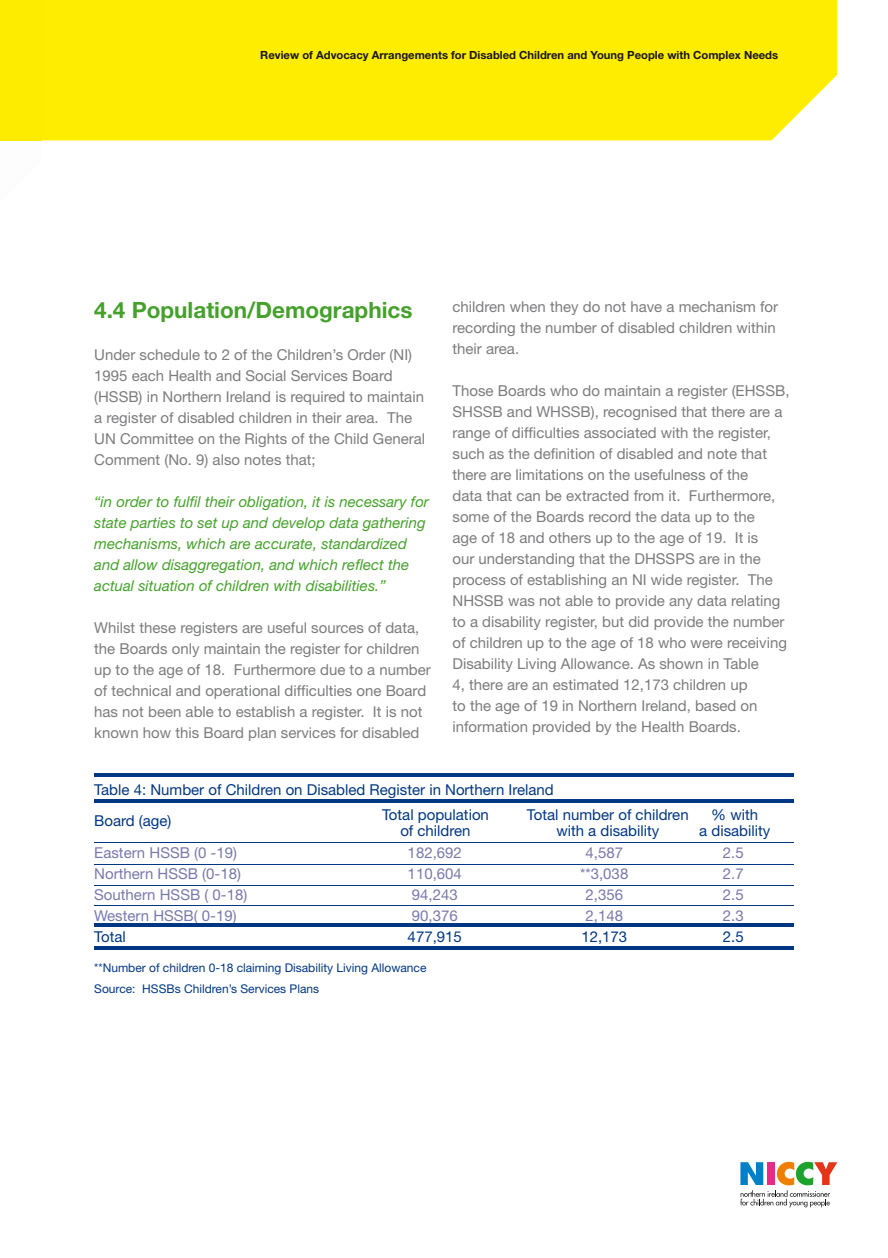
<style>
.page{position:relative;width:888px;height:1258px;background:#fff}
.page>*{position:absolute;margin:0;border:0;box-sizing:border-box;transform-origin:0 0}
.t1{font:700 22.5px "Helvetica Neue";color:#45a12b}
.t2{font:15px/21px "Helvetica Neue";color:#7b7c7e}
.t3{font:italic 15px/21px "Helvetica Neue";color:#45a12b}
.t4{font:15px/16.5px "Helvetica Neue";color:#003782;text-align:center}
.t5{font:15px "Helvetica Neue";color:#7978ac}
.t6{font:12px/21px "Helvetica Neue";color:#003782}
.t7{font:700 11.25px "Helvetica Neue";color:#1a171c}
</style>
<div class="page">
<div style="left:42px;top:0;width:795px;height:140px;background:#ffed00"></div>
<div style="left:0;top:0;width:42px;height:141px;background:#fdec00"></div>
<svg style="left:740px;top:1162px;width:97px;height:45px"></svg>
<hr style="left:94px;top:773px;width:700px;height:3px;background:#003782">
<hr style="left:94px;top:946px;width:700px;height:3px;background:#003782">
<hr style="left:94px;top:842px;width:700px;height:1px;background:#003782">
<hr style="left:94px;top:864px;width:700px;height:1px;background:#003782">
<hr style="left:94px;top:885px;width:700px;height:1px;background:#003782">
<hr style="left:94px;top:923px;width:700px;height:3px;background:#003782">
<hr style="left:94px;top:800px;width:700px;height:3px;background:#003782">
<hr style="left:94px;top:905px;width:700px;height:1px;background:#003782">
<p class="t7" style="left:260px;top:51px;width:519px">Review of Advocacy Arrangements for Disabled Children and Young People with Complex Needs</p>
<h1 class="t1" style="left:94px;top:302px;width:320px">4.4 Population/Demographics</h1>
<p class="t2" style="left:94px;top:346px;width:332px">Under schedule to 2 of the Children’s Order (NI)<br>1995 each Health and Social Services Board (HSSB) in Northern Ireland is required to maintain a register of disabled children in their area. The UN Committee on the Rights of the Child General Comment (No. 9) also notes that;</p>
<p class="t3" style="left:94px;top:493px;width:336px">“in order to fulfil their obligation, it is necessary for state parties to set up and develop data gathering mechanisms, which are accurate, standardized and allow disaggregation, and which reflect the actual situation of children with disabilities.”</p>
<p class="t2" style="left:94px;top:619px;width:338px">Whilst these registers are useful sources of data, the Boards only maintain the register for children up to the age of 18. Furthermore due to a number of technical and operational difficulties one Board has not been able to establish a register. It is not known how this Board plan services for disabled</p>
<p class="t2" style="left:452px;top:298px;width:327px">children when they do not have a mechanism for recording the number of disabled children within their area.</p>
<p class="t2" style="left:452px;top:382px;width:338px">Those Boards who do maintain a register (EHSSB, SHSSB and WHSSB), recognised that there are a range of difficulties associated with the register, such as the definition of disabled and note that there are limitations on the usefulness of the<br>data that can be extracted from it. Furthermore, some of the Boards record the data up to the<br>age of 18 and others up to the age of 19. It is<br>our understanding that the DHSSPS are in the process of establishing an NI wide register. The NHSSB was not able to provide any data relating to a disability register, but did provide the number of children up to the age of 18 who were receiving Disability Living Allowance. As shown in Table<br>4, there are an estimated 12,173 children up<br>to the age of 19 in Northern Ireland, based on information provided by the Health Boards.</p>
<p class="t4" style="left:94px;top:783px;width:461px">Table 4: Number of Children on Disabled Register in Northern Ireland</p>
<p class="t4" style="left:94px;top:814px;width:79px">Board (age)</p>
<p class="t4" style="left:382px;top:808px;width:108px">Total population of children</p>
<p class="t4" style="left:527px;top:808px;width:163px">Total number of children with a disability</p>
<p class="t4" style="left:699px;top:808px;width:73px">% with<br>a disability</p>
<p class="t5" style="left:94px;top:847px;width:144px">Eastern HSSB (0 -19)</p>
<p class="t5" style="left:408px;top:847px;width:56px">182,692</p>
<p class="t5" style="left:585px;top:847px;width:39px">4,587</p>
<p class="t5" style="left:723px;top:847px;width:22px">2.5</p>
<p class="t5" style="left:94px;top:868px;width:148px">Northern HSSB (0-18)</p>
<p class="t5" style="left:408px;top:868px;width:56px">110,604</p>
<p class="t5" style="left:580px;top:868px;width:50px">**3,038</p>
<p class="t5" style="left:723px;top:868px;width:22px">2.7</p>
<p class="t5" style="left:94px;top:889px;width:155px">Southern HSSB ( 0-18)</p>
<p class="t5" style="left:412px;top:889px;width:47px">94,243</p>
<p class="t5" style="left:585px;top:889px;width:39px">2,356</p>
<p class="t5" style="left:723px;top:889px;width:22px">2.5</p>
<p class="t5" style="left:94px;top:910px;width:144px">Western HSSB( 0-19)</p>
<p class="t5" style="left:412px;top:910px;width:47px">90,376</p>
<p class="t5" style="left:585px;top:910px;width:39px">2,148</p>
<p class="t5" style="left:723px;top:910px;width:22px">2.3</p>
<p class="t4" style="left:94px;top:930px;width:33px">Total</p>
<p class="t4" style="left:408px;top:930px;width:56px">477,915</p>
<p class="t4" style="left:581px;top:930px;width:47px">12,173</p>
<p class="t4" style="left:723px;top:930px;width:22px">2.5</p>
<p class="t6" style="left:94px;top:958px;width:334px">**Number of children 0-18 claiming Disability Living Allowance<br>Source: HSSBs Children’s Services Plans</p>
</div>
